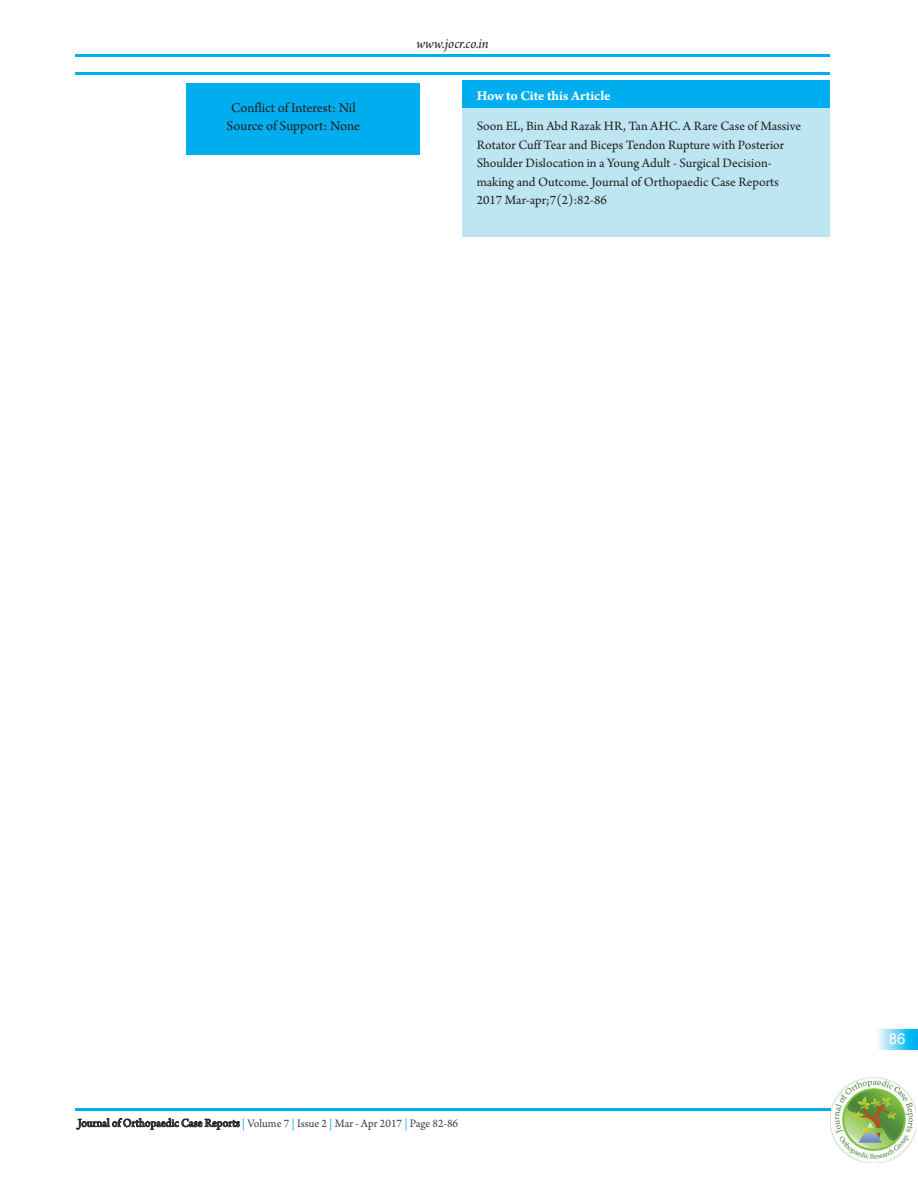
<style>
.page{position:relative;width:918px;height:1188px;background:#fff}
.page>*{position:absolute;margin:0;border:0;box-sizing:border-box;transform-origin:0 0}
.t1{font:italic 15px "Arno Pro";color:#231f20}
.t2{font:15px "Arial";color:#fff}
.t3{font:14.25px/18px "Arno Pro";color:#231f20;text-align:center}
.t4{font:700 14.25px "Arno Pro";color:#fff}
.t5{font:13.5px/18.5px "Arno Pro";color:#231f20}
.t6{font:12px "Arno Pro";color:#3e3e3f}
.s1{color:#231f20}
.s2{color:#00aeef}
</style>
<div class="page">
<hr style="left:75px;top:54px;width:755px;height:2px;background:#00aeef">
<svg style="left:878px;top:1029px;width:40px;height:21px"></svg>
<svg style="left:889px;top:1033px;width:16px;height:11px"></svg>
<img style="left:831px;top:1077px;width:85px;height:85px">
<hr style="left:75px;top:1108px;width:756px;height:3px;background:#00aeef">
<div style="left:186px;top:83px;width:234px;height:71px;background:#00aeef"></div>
<div style="left:462px;top:80px;width:368px;height:156px;background:#bde5f2"></div>
<div style="left:462px;top:80px;width:368px;height:28px;background:#00aeef"></div>
<hr style="left:75px;top:73px;width:755px;height:2px;background:#00aeef">
<p class="t3" style="left:227px;top:100px;width:135px">Conflict of Interest: Nil<br>Source of Support: None</p>
<p class="t1" style="left:416px;top:34px;width:74px">www.jocr.co.in</p>
<p class="t4" style="left:477px;top:91px;width:135px">How to Cite this Article</p>
<p class="t5" style="left:477px;top:118px;width:326px">Soon EL, Bin Abd Razak HR, Tan AHC. A Rare Case of Massive Rotator Cuff Tear and Biceps Tendon Rupture with Posterior Shoulder Dislocation in a Young Adult - Surgical Decision&shy;making and Outcome. Journal of Orthopaedic Case Reports 2017 Mar-apr;7(2):82-86</p>
<p class="t6" style="left:78px;top:1118px;width:382px"><span class="s1">Journal of Orthopaedic Case Reports</span> <span class="s2">|</span> Volume 7 <span class="s2">|</span> Issue 2 <span class="s2">|</span> Mar - Apr 2017 <span class="s2">|</span> Page 82-86</p>
<p class="t2" style="left:889px;top:1030px;width:18px">86</p>
</div>
